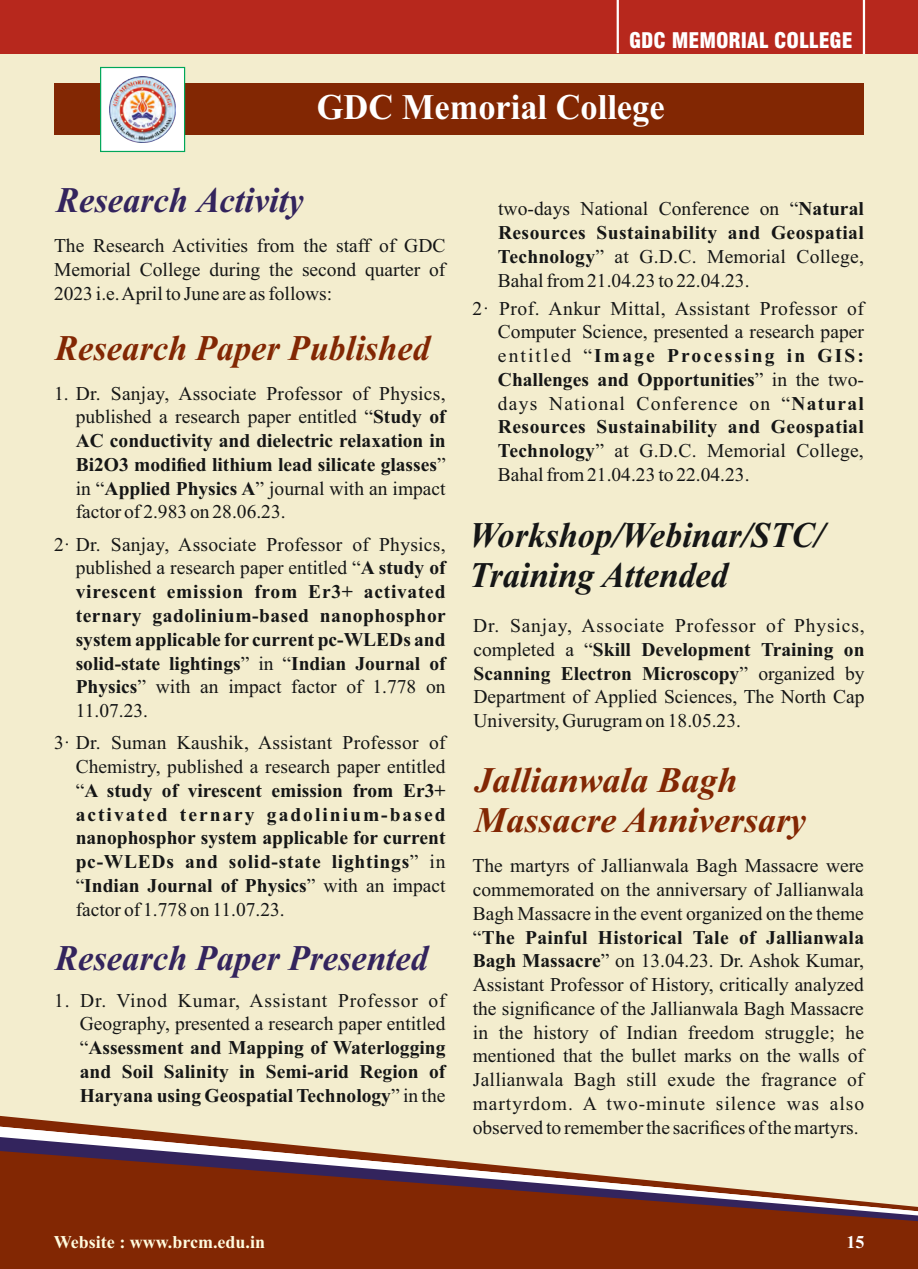
<style>
.page{position:relative;width:918px;height:1269px;background:#f3edce}
.page>*{position:absolute;margin:0;border:0;box-sizing:border-box;transform-origin:0 0}
.t1{font:italic 700 36px "Times New Roman";color:#33245d;scale:.96 1}
.t2{font:italic 700 36px/39.9px "Times New Roman";color:#151616;scale:.96 1}
.t3{font:italic 700 36px/39.9px "Times New Roman";color:#822703}
.t4{font:italic 700 36px "Times New Roman";color:#822703;scale:.96 1}
.t5{font:700 36px "Times New Roman";color:#fff;scale:.96 1}
.t6{font:900 condensed 21px "Swiss 721 BT";color:#fff}
.t7{font:19.5px/23.7px "Times New Roman";color:#151616;text-align:justify}
.t8{font:700 19.5px/23.7px "Times New Roman";color:#151616;text-align:justify}
.t9{font:700 18px "Times New Roman";color:#fffbde}
.t10{font:700 18px "Times New Roman";color:#fff}
.s1{font-weight:700}
.s2{font-weight:400}
</style>
<div class="page">
<div style="left:0;top:0;width:918px;height:54px;background:#b7281d"></div>
<div style="left:54px;top:84px;width:810px;height:51px;background:#822703"></div>
<hr style="left:617px;top:0;width:2px;height:53px;background:#fff">
<hr style="left:863px;top:0;width:2px;height:54px;background:#fff">
<div style="left:100px;top:67px;width:85px;height:85px;background:#fff;border:1px solid #00a759"></div>
<img style="left:109px;top:76px;width:67px;height:67px">
<svg style="left:0;top:1116px;width:112px;height:11px"></svg>
<svg style="left:0;top:1127px;width:212px;height:10px"></svg>
<svg style="left:0;top:1137px;width:354px;height:14px"></svg>
<svg style="left:0;top:1151px;width:917px;height:118px;background:#924d33"></svg>
<svg style="left:917px;top:1206px;width:1px;height:63px"></svg>
<div style="left:54px;top:1236px;width:211px;height:12px;background:#822703"></div>
<svg style="left:848px;top:1236px;width:16px;height:12px"></svg>
<p class="t6" style="left:629px;top:32px;width:225px">GDC MEMORIAL COLLEGE</p>
<p class="t5" style="left:317px;top:95px;width:364px">GDC Memorial College</p>
<p class="t1" style="left:56px;top:187px;width:259px">Research Activity</p>
<p class="t7" style="left:54px;top:236px;width:393px">The Research Activities from the staff of GDC Memorial College during the second quarter of 2023 i.e. April to June are as follows:</p>
<p class="t4" style="left:55px;top:335px;width:392px">Research Paper Published</p>
<p class="t7" style="left:76px;top:383px;width:371px;text-indent:-22px">1. Dr. Sanjay, Associate Professor of Physics, published a research paper entitled “<span class="s1">Study of AC conductivity and dielectric relaxation in Bi2O3 modified lithium lead silicate glasses</span>” in “<span class="s1">Applied Physics A</span>” journal with an impact factor of 2.983 on 28.06.23.</p>
<p class="t8" style="left:76px;top:534px;width:372px;text-indent:-22px"><span class="s2">2· Dr. Sanjay, Associate Professor of Physics, published a research paper entitled “</span>A study of virescent emission from Er3+ activated ternary gadolinium-based nanophosphor system applicable for current pc-WLEDs and solid-state lightings<span class="s2">” in “</span>Indian Journal of Physics<span class="s2">” with an impact factor of 1.778 on 11.07.23.</span></p>
<p class="t8" style="left:76px;top:733px;width:371px;text-indent:-22px"><span class="s2">3· Dr. Suman Kaushik, Assistant Professor of Chemistry, published a research paper entitled “</span>A study of virescent emission from Er3+ activated ternary gadolinium-based nanophosphor system applicable for current pc-WLEDs and solid-state lightings<span class="s2">” in “</span>Indian Journal of Physics<span class="s2">” with an impact factor of 1.778 on 11.07.23.</span></p>
<p class="t1" style="left:55px;top:946px;width:390px">Research Paper Presented</p>
<p class="t8" style="left:80px;top:990px;width:367px;text-indent:-25px"><span class="s2">1. Dr. Vinod Kumar, Assistant Professor of Geography, presented a research paper entitled “</span>Assessment and Mapping of Waterlogging and Soil Salinity in Semi-arid Region of Haryana using Geospatial Technology<span class="s2">” in the</span></p>
<p class="t7" style="left:498px;top:199px;width:367px">two-days National Conference on “<span class="s1">Natural Resources Sustainability and Geospatial Technology</span>” at G.D.C. Memorial College, Bahal from 21.04.23 to 22.04.23.</p>
<p class="t7" style="left:498px;top:298px;width:368px;text-indent:-25px">2· Prof. Ankur Mittal, Assistant Professor of Computer Science, presented a research paper entitled “<span class="s1">Image Processing in GIS:<br>Challenges and Opportunities</span>” in the two&shy;days National Conference on “<span class="s1">Natural Resources Sustainability and Geospatial Technology</span>” at G.D.C. Memorial College, Bahal from 21.04.23 to 22.04.23.</p>
<p class="t2" style="left:470px;top:518px;width:371px">Workshop/Webinar/STC/<br>Training Attended</p>
<p class="t7" style="left:473px;top:616px;width:393px">Dr. Sanjay, Associate Professor of Physics, completed a “<span class="s1">Skill Development Training on Scanning Electron Microscopy</span>” organized by Department of Applied Sciences, The North Cap University, Gurugram on 18.05.23.</p>
<p class="t3" style="left:474px;top:764px;width:333px">Jallianwala Bagh<br>Massacre Anniversary</p>
<p class="t7" style="left:472px;top:856px;width:393px">The martyrs of Jallianwala Bagh Massacre were commemorated on the anniversary of Jallianwala Bagh Massacre in the event organized on the theme “<span class="s1">The Painful Historical Tale of Jallianwala Bagh Massacre</span>” on 13.04.23. Dr. Ashok Kumar, Assistant Professor of History, critically analyzed the significance of the Jallianwala Bagh Massacre in the history of Indian freedom struggle; he mentioned that the bullet marks on the walls of Jallianwala Bagh still exude the fragrance of martyrdom. A two-minute silence was also observed to remember the sacrifices of the martyrs.</p>
<p class="t9" style="left:54px;top:1236px;width:213px">Website : www.brcm.edu.in</p>
<p class="t10" style="left:847px;top:1236px;width:19px">15</p>
</div>
